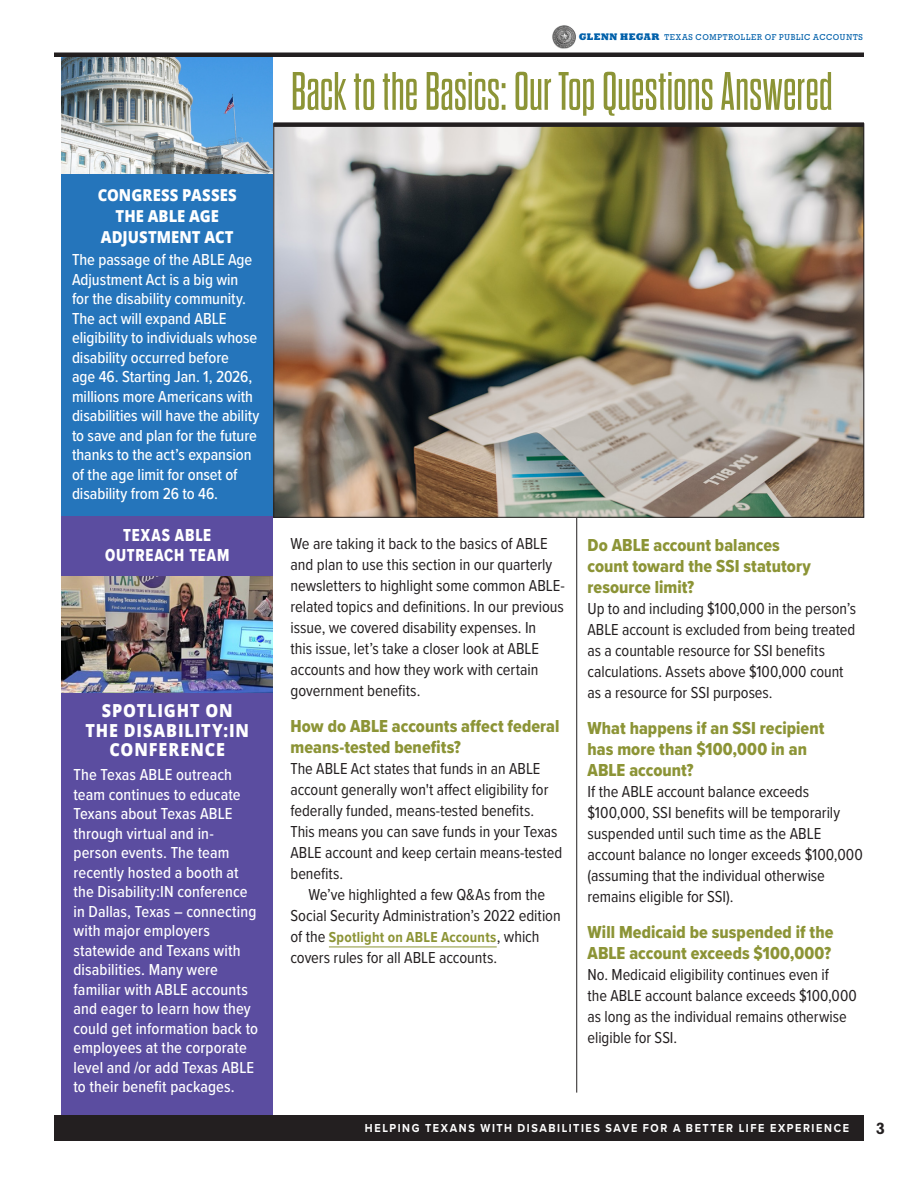
<style>
.page{position:relative;width:918px;height:1188px;background:#fff}
.page>*{position:absolute;margin:0;border:0;box-sizing:border-box;transform-origin:0 0}
.t1{font:54px "Dharma Gothic M";letter-spacing:.005em;color:#8c9436}
.t2{font:18px/21px "Proxima Nova Cond Extrabld";letter-spacing:.005em;color:#8c9436}
.t3{font:800 18px/19.5px "Open Sans";letter-spacing:.055em;color:#fff;text-align:center;scale:.9 1}
.t4{font:18px/19.5px "Proxima Nova Cond Extrabld";letter-spacing:.05em;color:#fff;text-align:center;scale:.9 1}
.t5{font:16.5px/21px "Proxima Nova Cond";letter-spacing:-.005em;color:#231f20}
.t6{font:500 16.5px/19.5px "Proxima Nova Cond";color:#fff}
.t7{font:800 16.5px/21px "Open Sans";letter-spacing:.005em;color:#fff;text-align:center;scale:.9 1}
.t8{font:700 16.5px "Rockwell Std";color:#231f20}
.t9{font:700 15px "Proxima Nova Cond";letter-spacing:.015em;color:#8c9436}
.t10{font:700 12px "Proxima Nova";letter-spacing:.15em;color:#fff;scale:.9 1}
.t11{font:8.7px "Rockwell Std";letter-spacing:.09em;color:#0060aa;scale:.95 1}
.s1{font-weight:800;font-size:9.75px}
.s2{font-weight:400;font-size:16.5px;color:#231f20}
</style>
<div class="page">
<hr style="left:576px;top:425px;width:1px;height:668px;background:#231f20">
<img style="left:276px;top:127px;width:586px;height:389px">
<img style="left:62px;top:576px;width:211px;height:117px">
<div style="left:274px;top:122px;width:590px;height:5px;background:#231f20"></div>
<div style="left:62px;top:693px;width:211px;height:441px;background:#5b4da0"></div>
<hr style="left:329px;top:947px;width:168px;height:1px;background:#8c9436">
<img style="left:62px;top:57px;width:211px;height:118px">
<div style="left:62px;top:175px;width:211px;height:376px;background:#2575bb"></div>
<div style="left:62px;top:517px;width:211px;height:59px;background:#5b4da0"></div>
<div style="left:54px;top:52px;width:810px;height:5px;background:#231f20"></div>
<img style="left:552px;top:25px;width:24px;height:24px">
<div style="left:54px;top:1116px;width:810px;height:25px;background:#231f20"></div>
<p class="t7" style="left:98px;top:183px;width:156px">CONGRESS PASSES<br>THE ABLE AGE<br>ADJUSTMENT ACT</p>
<p class="t6" style="left:72px;top:249px;width:189px">The passage of the ABLE Age<br>Adjustment Act is a big win for the disability community.<br>The act will expand ABLE eligibility to individuals whose disability occurred before<br>age 46. Starting Jan. 1, 2026, millions more Americans with disabilities will have the ability to save and plan for the future thanks to the act’s expansion of the age limit for onset of disability from 26 to 46.</p>
<p class="t4" style="left:105px;top:525px;width:139px">TEXAS ABLE<br>OUTREACH TEAM</p>
<p class="t3" style="left:85px;top:700px;width:183px">SPOTLIGHT ON<br>THE DISABILITY:IN<br>CONFERENCE</p>
<p class="t6" style="left:74px;top:764px;width:186px">The Texas ABLE outreach team continues to educate<br>Texans about Texas ABLE through virtual and in&shy;person events. The team recently hosted a booth at the Disability:IN conference in Dallas, Texas – connecting with major employers statewide and Texans with disabilities. Many were familiar with ABLE accounts and eager to learn how they could get information back to employees at the corporate level and /or add Texas ABLE to their benefit packages.</p>
<p class="t11" style="left:579px;top:32px;width:301px"><span class="s1">GLENN HEGAR</span> TEXAS COMPTROLLER OF PUBLIC ACCOUNTS</p>
<h1 class="t1" style="left:291px;top:66px;width:543px">Back to the Basics: Our Top Questions Answered</h1>
<p class="t5" style="left:291px;top:533px;width:276px">We are taking it back to the basics of ABLE and plan to use this section in our quarterly newsletters to highlight some common ABLE&shy;related topics and definitions. In our previous issue, we covered disability expenses. In<br>this issue, let’s take a closer look at ABLE accounts and how they work with certain government benefits.</p>
<p class="t2" style="left:291px;top:716px;width:271px">How do ABLE accounts affect federal means-tested benefits?</p>
<p class="t5" style="left:291px;top:758px;width:273px">The ABLE Act states that funds in an ABLE account generally won't affect eligibility for federally funded, means-tested benefits.<br>This means you can save funds in your Texas ABLE account and keep certain means-tested benefits.</p>
<p class="t5" style="left:291px;top:884px;width:272px;text-align:center">We’ve highlighted a few Q&amp;As from the<br>Social Security Administration’s 2022 edition</p>
<p class="t9" style="left:291px;top:926px;width:251px"><span class="s2">of the</span> Spotlight on ABLE Accounts<span class="s2">, which</span></p>
<p class="t5" style="left:291px;top:947px;width:208px">covers rules for all ABLE accounts.</p>
<p class="t2" style="left:588px;top:534px;width:225px">Do ABLE account balances count toward the SSI statutory resource limit?</p>
<p class="t5" style="left:588px;top:597px;width:270px">Up to and including $100,000 in the person’s ABLE account is excluded from being treated as a countable resource for SSI benefits calculations. Assets above $100,000 count as a resource for SSI purposes.</p>
<p class="t2" style="left:588px;top:717px;width:238px">What happens if an SSI recipient has more than $100,000 in an<br>ABLE account?</p>
<p class="t5" style="left:588px;top:780px;width:277px">If the ABLE account balance exceeds $100,000, SSI benefits will be temporarily suspended until such time as the ABLE account balance no longer exceeds $100,000 (assuming that the individual otherwise remains eligible for SSI).</p>
<p class="t2" style="left:588px;top:921px;width:248px">Will Medicaid be suspended if the<br>ABLE account exceeds $100,000?</p>
<p class="t5" style="left:588px;top:963px;width:271px">No. Medicaid eligibility continues even if<br>the ABLE account balance exceeds $100,000 as long as the individual remains otherwise eligible for SSI.</p>
<p class="t10" style="left:365px;top:1119px;width:539px">HELPING TEXANS WITH DISABILITIES SAVE FOR A BETTER LIFE EXPERIENCE</p>
<p class="t8" style="left:876px;top:1119px;width:11px">3</p>
</div>
